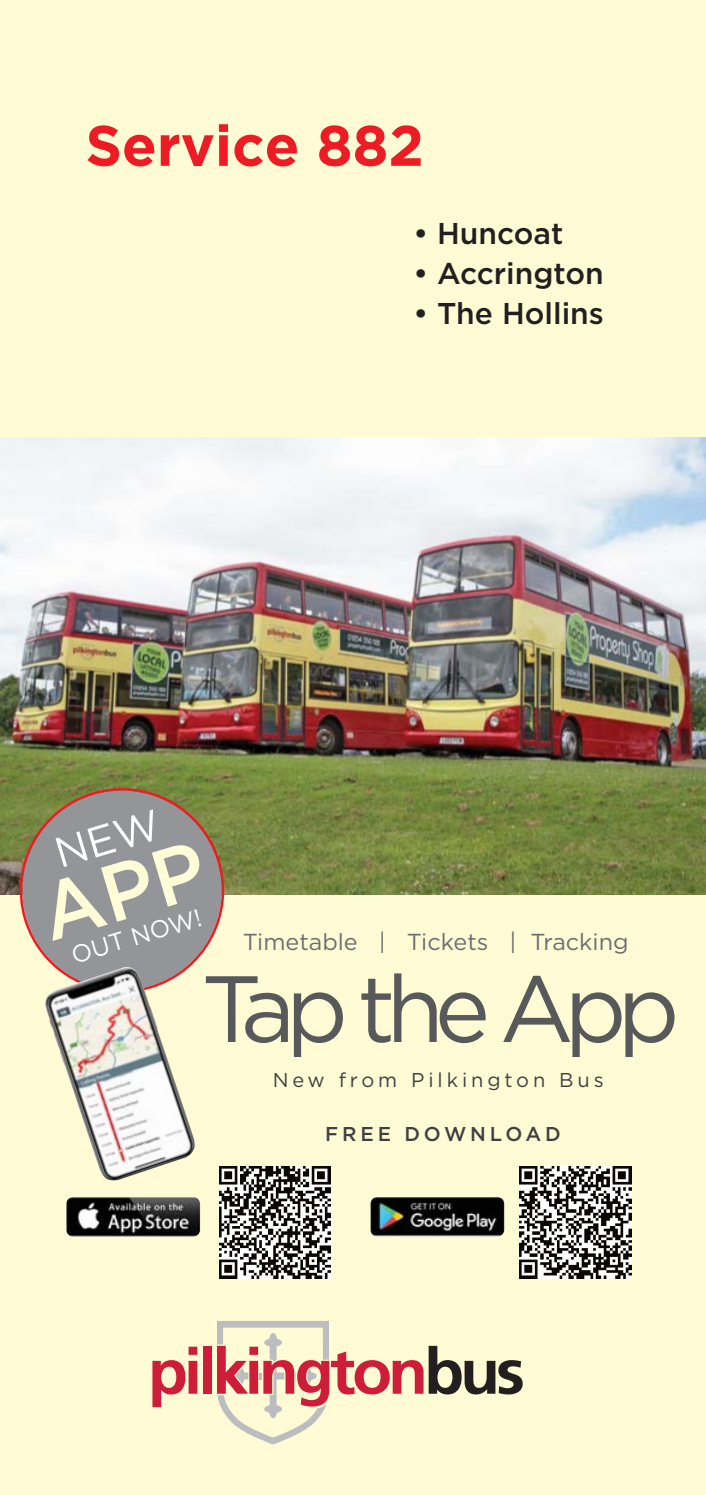
<style>
.page{position:relative;width:706px;height:1495px;background:#fff}
.page>*{position:absolute;margin:0;border:0;box-sizing:border-box;transform-origin:0 0}
.t1{font:93.75px "Gotham";letter-spacing:-.1em;color:#58595b}
.t2{font:700 57px "Gotham";color:#ed1c24}
.t3{font:500 30px "Gotham";color:#231f20}
.t4{font:24.75px "Gotham";color:#fff}
.t5{font:23px "Gotham";color:#6d6e70}
.t6{font:20px "Gotham";letter-spacing:.195em;color:#404041}
.t7{font:500 20px "Gotham";letter-spacing:.195em;color:#404041}
</style>
<div class="page">
<div style="left:0;top:0;width:706px;height:1494px;background:#fffcd5"></div>
<img style="left:0;top:437px;width:706px;height:457px">
<svg style="left:152px;top:1346px;width:45px;height:60px"></svg>
<div style="left:203px;top:1345px;width:8px;height:48px;background:#ce1d39"></div>
<svg style="left:217px;top:1321px;width:305px;height:123px"></svg>
<svg style="left:8px;top:776px;width:228px;height:190px"></svg>
<img style="left:45px;top:966px;width:150px;height:215px">
<img style="left:66px;top:1196px;width:134px;height:40px;border-radius:7px">
<img style="left:370px;top:1196px;width:134px;height:40px;border-radius:7px">
<img style="left:219px;top:1166px;width:111px;height:112px">
<img style="left:519px;top:1166px;width:112px;height:112px">
<div style="left:36px;top:809px;width:173px;height:132px;background:#939598"></div>
<h2 class="t2" style="left:85px;top:113px;width:340px">Service 882</h2>
<p class="t3" style="left:413px;top:220px;width:151px">• Huncoat</p>
<p class="t3" style="left:413px;top:260px;width:192px">• Accrington</p>
<p class="t3" style="left:413px;top:300px;width:192px">• The Hollins</p>
<p class="t4" style="left:69px;top:946px;width:136px;rotate:-17deg">OUT NOW!</p>
<p class="t5" style="left:243px;top:932px;width:387px">Timetable | Tickets | Tracking</p>
<h1 class="t1" style="left:201px;top:971px;width:480px">Tap the App</h1>
<p class="t6" style="left:273px;top:1071px;width:332px">New from Pilkington Bus</p>
<p class="t7" style="left:325px;top:1125px;width:237px">FREE DOWNLOAD</p>
</div>
